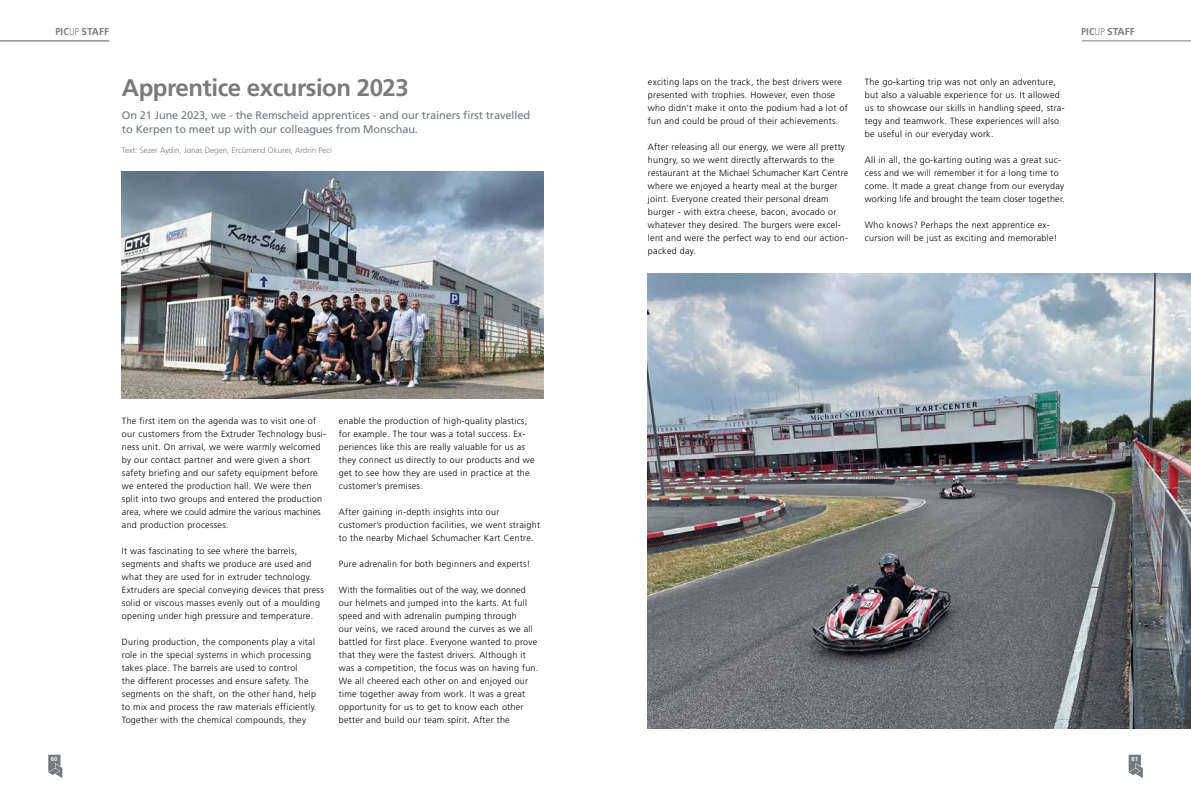
<style>
.page{position:relative;width:1191px;height:794px;background:#fff}
.page>*{position:absolute;margin:0;border:0;box-sizing:border-box;transform-origin:0 0}
.t1{font:700 24px "Frutiger LT Std";letter-spacing:-.02em;color:#7c7b7b}
.t2{font:11px/14px "Frutiger LT Std";letter-spacing:-.01em;color:#73797c}
.t3{font:700 10px "Frutiger LT Std";color:#7c7b7b}
.t4{font:300 9px/13px "Frutiger LT Std";letter-spacing:.03em;color:#000}
.t5{font:300 8px "Frutiger LT Std";color:#7c7b7b}
.t6{font:700 6px "Frutiger LT Std";color:#fff}
.s1{font-stretch:condensed}
.s2{font-weight:300;font-stretch:condensed}
</style>
<div class="page">
<svg style="left:1128px;top:754px;width:14px;height:24px"></svg>
<svg style="left:48px;top:754px;width:14px;height:24px"></svg>
<img style="left:122px;top:172px;width:421px;height:226px">
<img style="left:648px;top:273px;width:543px;height:456px">
<hr style="left:1081px;top:41px;width:110px;height:1px;background:#7c7b7b">
<hr style="left:0;top:41px;width:109px;height:1px;background:#73797c">
<p class="t3" style="left:55px;top:25px;width:55px"><span class="s1">PIC</span><span class="s2">UP</span> STAFF</p>
<p class="t3" style="left:1081px;top:25px;width:55px"><span class="s1">PIC</span><span class="s2">UP</span> STAFF</p>
<h1 class="t1" style="left:122px;top:74px;width:288px">Apprentice excursion 2023</h1>
<p class="t2" style="left:122px;top:108px;width:410px">On 21 June 2023, we - the Remscheid apprentices - and our trainers first travelled to Kerpen to meet up with our colleagues from Monschau.</p>
<p class="t5" style="left:122px;top:146px;width:211px">Text: Sezer Aydin, Jonas Degen, Ercümend Okurer, Ardrin Peci</p>
<p class="t4" style="left:122px;top:414px;width:206px">The first item on the agenda was to visit one of our customers from the Extruder Technology busi&shy;ness unit. On arrival, we were warmly welcomed by our contact partner and were given a short safety briefing and our safety equipment before we entered the production hall. We were then split into two groups and entered the production area, where we could admire the various machines and production processes.</p>
<p class="t4" style="left:122px;top:544px;width:203px">It was fascinating to see where the barrels, segments and shafts we produce are used and what they are used for in extruder technology.<br>Extruders are special conveying devices that press solid or viscous masses evenly out of a moulding opening under high pressure and temperature.</p>
<p class="t4" style="left:122px;top:635px;width:196px">During production, the components play a vital role in the special systems in which processing takes place. The barrels are used to control<br>the different processes and ensure safety. The segments on the shaft, on the other hand, help to mix and process the raw materials efficiently.<br>Together with the chemical compounds, they</p>
<p class="t4" style="left:339px;top:414px;width:197px">enable the production of high-quality plastics, for example. The tour was a total success. Ex&shy;periences like this are really valuable for us as they connect us directly to our products and we get to see how they are used in practice at the customer’s premises.</p>
<p class="t4" style="left:339px;top:505px;width:203px">After gaining in-depth insights into our customer’s production facilities, we went straight to the nearby Michael Schumacher Kart Centre.</p>
<p class="t4" style="left:339px;top:557px;width:193px">Pure adrenalin for both beginners and experts!</p>
<p class="t4" style="left:339px;top:583px;width:201px">With the formalities out of the way, we donned our helmets and jumped into the karts. At full speed and with adrenalin pumping through<br>our veins, we raced around the curves as we all battled for first place. Everyone wanted to prove that they were the fastest drivers. Although it was a competition, the focus was on having fun.<br>We all cheered each other on and enjoyed our time together away from work. It was a great opportunity for us to get to know each other better and build our team spirit. After the</p>
<p class="t4" style="left:648px;top:75px;width:201px">exciting laps on the track, the best drivers were presented with trophies. However, even those who didn’t make it onto the podium had a lot of fun and could be proud of their achievements.</p>
<p class="t4" style="left:648px;top:140px;width:202px">After releasing all our energy, we were all pretty hungry, so we went directly afterwards to the restaurant at the Michael Schumacher Kart Centre where we enjoyed a hearty meal at the burger joint. Everyone created their personal dream burger - with extra cheese, bacon, avocado or whatever they desired. The burgers were excel&shy;lent and were the perfect way to end our action&shy;packed day.</p>
<p class="t4" style="left:865px;top:75px;width:201px">The go-karting trip was not only an adventure, but also a valuable experience for us. It allowed us to showcase our skills in handling speed, stra&shy;tegy and teamwork. These experiences will also be useful in our everyday work.</p>
<p class="t4" style="left:865px;top:153px;width:202px">All in all, the go-karting outing was a great suc&shy;cess and we will remember it for a long time to come. It made a great change from our everyday working life and brought the team closer together.</p>
<p class="t4" style="left:865px;top:218px;width:194px">Who knows? Perhaps the next apprentice ex&shy;cursion will be just as exciting and memorable!</p>
<p class="t6" style="left:51px;top:755px;width:8px">60</p>
<p class="t6" style="left:1131px;top:755px;width:8px">61</p>
</div>
